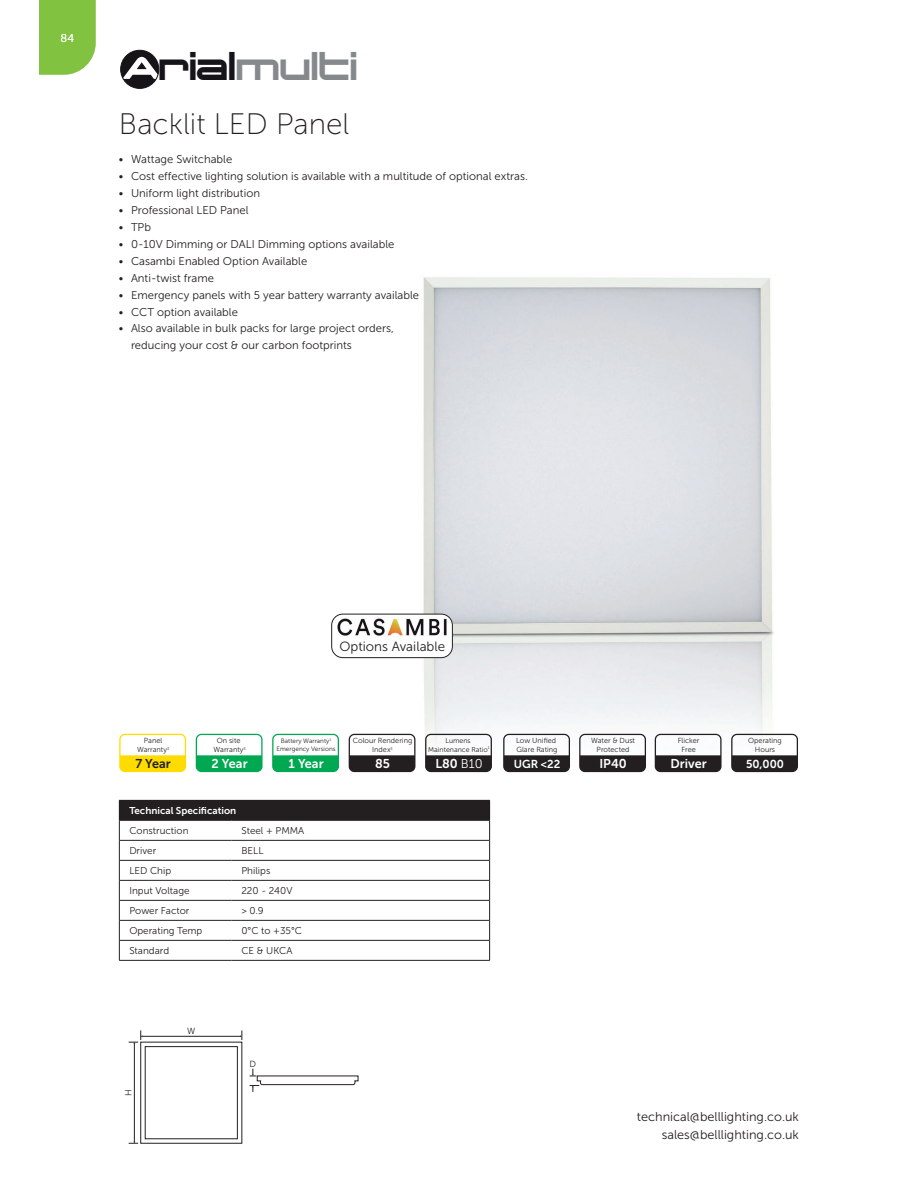
<style>
.page{position:relative;width:918px;height:1188px;background:#fff}
.page>*{position:absolute;margin:0;border:0;box-sizing:border-box;transform-origin:0 0}
.t1{font:700 37.05px "Changeling Neo";color:#86898b}
.t2{font:29.7px "Museo Sans 100";color:#231f20}
.t3{font:13.35px "Museo Sans 300";color:#231f20}
.t4{font:12.75px/18.1px "Museo Sans 300";color:#231f20;text-align:right}
.t5{font:12.75px "Museo Sans 700";color:#fff}
.t6{font:12.75px "Museo Sans 700";color:#231f20}
.t7{font:11.55px "Museo Sans 700";color:#fff}
.t8{font:11.25px/17px "Museo Sans 300";color:#231f20}
.t9{font:11.25px "Museo Sans 300";color:#fff}
.t10{font:9.9px "Museo Sans 300";color:#231f20}
.t11{font:9.9px "Museo Sans 700";color:#fff}
.t12{font:8.85px "Museo Sans 300";color:#231f20}
.t13{font:7.35px/8.9px "Museo Sans 300";color:#231f20;text-align:center}
.t14{font:7.05px/8.4px "Museo Sans 300";color:#231f20;text-align:center}
.t15{font:6.45px/7.6px "Museo Sans 300";color:#231f20;text-align:center}
.s1{color:#171419}
.s2{font-family:"Museo Sans 300"}
</style>
<div class="page">
<svg style="left:39px;top:0;width:57px;height:75px;background:#88c64b"></svg>
<div style="left:121px;top:50px;width:38px;height:38px;background:#171419;border-radius:50%"></div>
<svg style="left:122px;top:57px;width:37px;height:22px"></svg>
<div style="left:121px;top:50px;width:38px;height:38px;border:1px solid #171419;border-radius:50%"></div>
<img style="left:281px;top:277px;width:517px;height:496px">
<div style="left:119px;top:800px;width:371px;height:20px;background:#231f20"></div>
<svg style="left:120px;top:839px;width:369px;height:121px"></svg>
<hr style="left:119px;top:820px;width:112px;height:1px;background:#231f20">
<hr style="left:231px;top:820px;width:259px;height:1px;background:#231f20">
<hr style="left:119px;top:840px;width:112px;height:1px;background:#231f20">
<hr style="left:231px;top:840px;width:259px;height:1px;background:#231f20">
<hr style="left:119px;top:860px;width:112px;height:1px;background:#231f20">
<hr style="left:231px;top:860px;width:259px;height:1px;background:#231f20">
<hr style="left:119px;top:880px;width:112px;height:1px;background:#231f20">
<hr style="left:231px;top:880px;width:259px;height:1px;background:#231f20">
<hr style="left:119px;top:900px;width:112px;height:1px;background:#231f20">
<hr style="left:231px;top:900px;width:259px;height:1px;background:#231f20">
<hr style="left:119px;top:920px;width:112px;height:1px;background:#231f20">
<hr style="left:231px;top:920px;width:259px;height:1px;background:#231f20">
<hr style="left:119px;top:940px;width:112px;height:1px;background:#231f20">
<svg style="left:119px;top:820px;width:1px;height:140px"></svg>
<svg style="left:489px;top:820px;width:1px;height:140px"></svg>
<hr style="left:119px;top:960px;width:112px;height:1px;background:#231f20">
<hr style="left:231px;top:960px;width:259px;height:1px;background:#231f20">
<hr style="left:231px;top:940px;width:259px;height:1px;background:#231f20">
<svg style="left:120px;top:755px;width:65px;height:16px"></svg>
<div style="left:119px;top:734px;width:67px;height:38px;border:1px solid #ffdc01;border-radius:5px"></div>
<svg style="left:349px;top:755px;width:66px;height:16px"></svg>
<div style="left:349px;top:734px;width:66px;height:38px;border:1px solid #231f20;border-radius:5px"></div>
<svg style="left:196px;top:755px;width:65px;height:16px"></svg>
<div style="left:196px;top:734px;width:67px;height:38px;border:1px solid #00a851;border-radius:5px"></div>
<svg style="left:273px;top:755px;width:65px;height:16px"></svg>
<div style="left:272px;top:734px;width:67px;height:38px;border:1px solid #00a851;border-radius:5px"></div>
<svg style="left:426px;top:755px;width:65px;height:16px"></svg>
<div style="left:425px;top:734px;width:67px;height:38px;border:1px solid #231f20;border-radius:5px"></div>
<svg style="left:580px;top:755px;width:65px;height:16px"></svg>
<div style="left:579px;top:734px;width:67px;height:38px;border:1px solid #231f20;border-radius:5px"></div>
<svg style="left:504px;top:755px;width:65px;height:16px"></svg>
<div style="left:503px;top:734px;width:67px;height:38px;border:1px solid #231f20;border-radius:5px"></div>
<svg style="left:655px;top:755px;width:66px;height:16px"></svg>
<div style="left:655px;top:734px;width:67px;height:38px;border:1px solid #231f20;border-radius:5px"></div>
<svg style="left:732px;top:755px;width:65px;height:16px"></svg>
<div style="left:731px;top:734px;width:67px;height:38px;border:1px solid #231f20;border-radius:5px"></div>
<svg style="left:129px;top:1030px;width:114px;height:114px"></svg>
<svg style="left:250px;top:1069px;width:109px;height:23px"></svg>
<div style="left:332px;top:614px;width:120px;height:44px;background:#fff;border-radius:11px"></div>
<div style="left:331px;top:614px;width:122px;height:44px;border:1px solid #231f20;border-radius:11px"></div>
<img style="left:337px;top:618px;width:110px;height:18px">
<p class="t9" style="left:61px;top:34px;width:15px">84</p>
<h1 class="t1" style="left:159px;top:45px;width:200px"><span class="s1">rial</span>multi</h1>
<h2 class="t2" style="left:119px;top:107px;width:232px">Backlit LED Panel</h2>
<p class="t8" style="left:119px;top:152px;width:115px">• Wattage Switchable</p>
<p class="t8" style="left:119px;top:169px;width:410px">• Cost effective lighting solution is available with a multitude of optional extras.</p>
<p class="t8" style="left:119px;top:186px;width:143px">• Uniform light distribution</p>
<p class="t8" style="left:119px;top:202px;width:131px">• Professional LED Panel</p>
<p class="t8" style="left:119px;top:219px;width:34px">• TPb</p>
<p class="t8" style="left:119px;top:236px;width:277px">• 0-10V Dimming or DALI Dimming options available</p>
<p class="t8" style="left:119px;top:253px;width:190px">• Casambi Enabled Option Available</p>
<p class="t8" style="left:119px;top:270px;width:96px">• Anti-twist frame</p>
<p class="t8" style="left:119px;top:287px;width:302px">• Emergency panels with 5 year battery warranty available</p>
<p class="t8" style="left:119px;top:304px;width:121px">• CCT option available</p>
<p class="t8" style="left:131px;top:321px;width:264px;text-indent:-12px">• Also available in bulk packs for large project orders, reducing your cost &amp; our carbon footprints</p>
<p class="t3" style="left:339px;top:641px;width:107px">Options Available</p>
<p class="t13" style="left:137px;top:737px;width:34px">Panel<br>Warranty<sup>3</sup></p>
<p class="t13" style="left:353px;top:737px;width:61px">Colour Rendering<br>Index<sup>3</sup></p>
<p class="t5" style="left:212px;top:756px;width:38px">2 Year</p>
<p class="t5" style="left:375px;top:756px;width:16px">85</p>
<p class="t13" style="left:214px;top:737px;width:34px">On site<br>Warranty<sup>3</sup></p>
<p class="t15" style="left:276px;top:738px;width:61px">Battery Warranty<sup>3<br></sup>Emergency Versions</p>
<p class="t6" style="left:135px;top:756px;width:37px">7 Year</p>
<p class="t5" style="left:288px;top:756px;width:37px">1 Year</p>
<p class="t14" style="left:428px;top:737px;width:63px">Lumens<br>Maintenance Ratio<sup>1</sup></p>
<p class="t5" style="left:435px;top:756px;width:49px">L80 <span class="s2">B10</span></p>
<p class="t13" style="left:591px;top:737px;width:45px">Water &amp; Dust<br>Protected</p>
<p class="t13" style="left:678px;top:737px;width:23px">Flicker<br>Free</p>
<p class="t13" style="left:748px;top:737px;width:35px">Operating<br>Hours</p>
<p class="t7" style="left:746px;top:757px;width:39px">50,000</p>
<p class="t13" style="left:516px;top:737px;width:43px;text-align:left">Low Unified<br>Glare Rating</p>
<p class="t7" style="left:514px;top:757px;width:48px">UGR &lt;22</p>
<p class="t5" style="left:671px;top:756px;width:38px">Driver</p>
<p class="t5" style="left:599px;top:756px;width:29px">IP40</p>
<p class="t11" style="left:129px;top:805px;width:108px">Technical Specification</p>
<p class="t10" style="left:129px;top:827px;width:61px">Construction</p>
<p class="t10" style="left:241px;top:827px;width:64px">Steel + PMMA</p>
<p class="t10" style="left:129px;top:847px;width:28px">Driver</p>
<p class="t10" style="left:241px;top:847px;width:24px">BELL</p>
<p class="t10" style="left:129px;top:867px;width:43px">LED Chip</p>
<p class="t10" style="left:241px;top:867px;width:30px">Philips</p>
<p class="t10" style="left:129px;top:887px;width:62px">Input Voltage</p>
<p class="t10" style="left:241px;top:887px;width:53px">220 - 240V</p>
<p class="t10" style="left:129px;top:907px;width:62px">Power Factor</p>
<p class="t10" style="left:241px;top:907px;width:24px">&gt; 0.9</p>
<p class="t10" style="left:129px;top:927px;width:75px">Operating Temp</p>
<p class="t10" style="left:241px;top:927px;width:62px">0°C to +35°C</p>
<p class="t10" style="left:129px;top:947px;width:41px">Standard</p>
<p class="t10" style="left:241px;top:947px;width:53px">CE &amp; UKCA</p>
<p class="t12" style="left:125px;top:1096px;width:8px;rotate:-90deg">H</p>
<p class="t12" style="left:187px;top:1028px;width:10px">W</p>
<p class="t12" style="left:250px;top:1060px;width:8px">D</p>
<p class="t4" style="left:637px;top:1109px;width:164px">technical@belllighting.co.uk sales@belllighting.co.uk</p>
</div>
